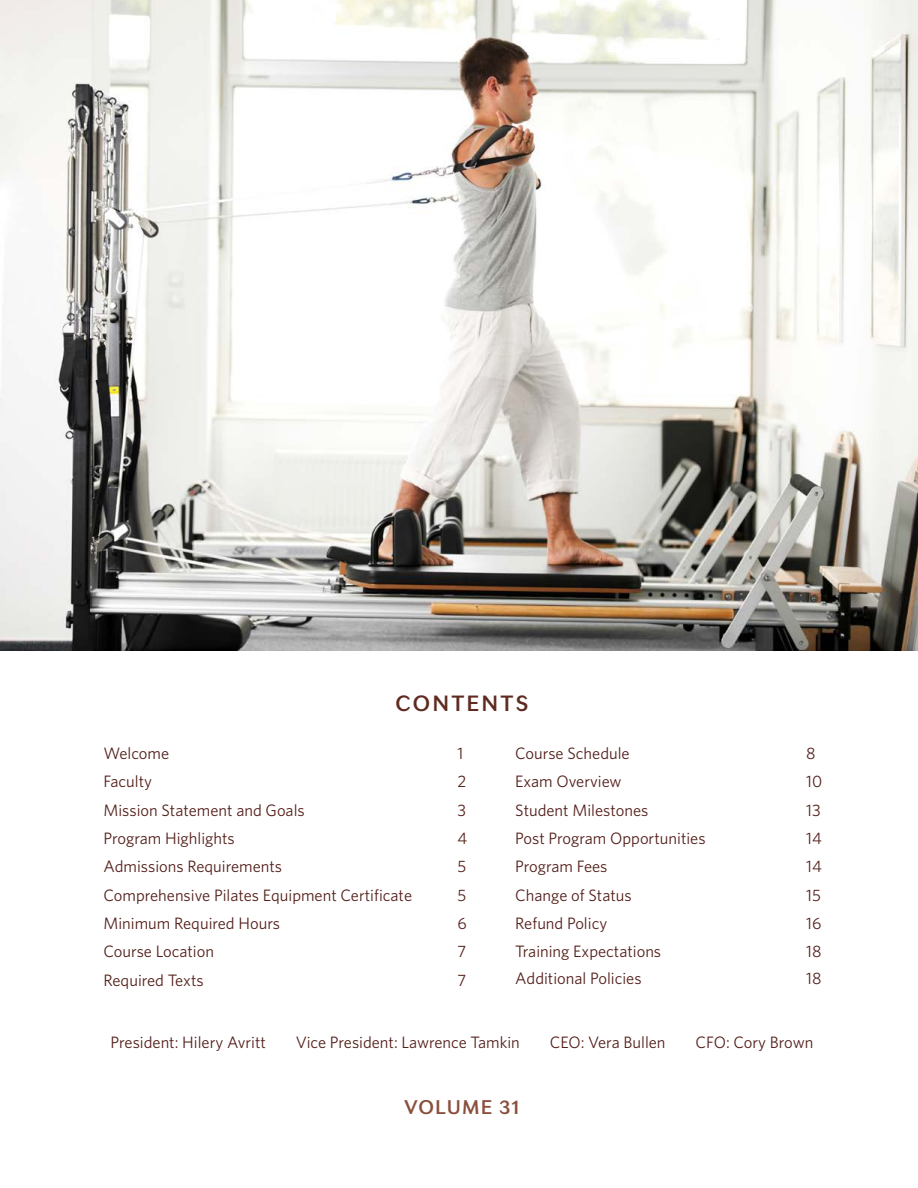
<style>
.page{position:relative;width:918px;height:1188px;background:#fff}
.page>*{position:absolute;margin:0;border:0;box-sizing:border-box;transform-origin:0 0}
.t1{font:600 21.75px "Seconda";letter-spacing:.1em;color:#5f2b21}
.t2{font:600 19.5px "Seconda";letter-spacing:.06em;color:#8a4f3d}
.t3{font:16.5px "Whitney";color:#54201b}
</style>
<div class="page">
<img style="left:0;top:0;width:918px;height:651px">
<h1 class="t1" style="left:396px;top:690px;width:134px">CONTENTS</h1>
<p class="t3" style="left:104px;top:743px;width:67px">Welcome</p>
<p class="t3" style="left:458px;top:743px;width:7px">1</p>
<p class="t3" style="left:104px;top:772px;width:50px">Faculty</p>
<p class="t3" style="left:458px;top:772px;width:10px">2</p>
<p class="t3" style="left:104px;top:800px;width:203px">Mission Statement and Goals</p>
<p class="t3" style="left:458px;top:800px;width:10px">3</p>
<p class="t3" style="left:104px;top:828px;width:133px">Program Highlights</p>
<p class="t3" style="left:458px;top:828px;width:11px">4</p>
<p class="t3" style="left:104px;top:857px;width:180px">Admissions Requirements</p>
<p class="t3" style="left:458px;top:857px;width:10px">5</p>
<p class="t3" style="left:104px;top:885px;width:310px">Comprehensive Pilates Equipment Certificate</p>
<p class="t3" style="left:458px;top:885px;width:10px">5</p>
<p class="t3" style="left:104px;top:913px;width:178px">Minimum Required Hours</p>
<p class="t3" style="left:458px;top:913px;width:11px">6</p>
<p class="t3" style="left:104px;top:942px;width:112px">Course Location</p>
<p class="t3" style="left:458px;top:942px;width:10px">7</p>
<p class="t3" style="left:104px;top:970px;width:102px">Required Texts</p>
<p class="t3" style="left:458px;top:970px;width:10px">7</p>
<p class="t3" style="left:515px;top:743px;width:116px">Course Schedule</p>
<p class="t3" style="left:806px;top:743px;width:11px">8</p>
<p class="t3" style="left:515px;top:772px;width:108px">Exam Overview</p>
<p class="t3" style="left:806px;top:772px;width:18px">10</p>
<p class="t3" style="left:515px;top:800px;width:135px">Student Milestones</p>
<p class="t3" style="left:806px;top:800px;width:16px">13</p>
<p class="t3" style="left:515px;top:828px;width:192px">Post Program Opportunities</p>
<p class="t3" style="left:806px;top:828px;width:17px">14</p>
<p class="t3" style="left:515px;top:857px;width:94px">Program Fees</p>
<p class="t3" style="left:806px;top:857px;width:17px">14</p>
<p class="t3" style="left:515px;top:885px;width:118px">Change of Status</p>
<p class="t3" style="left:806px;top:885px;width:16px">15</p>
<p class="t3" style="left:515px;top:913px;width:94px">Refund Policy</p>
<p class="t3" style="left:806px;top:913px;width:17px">16</p>
<p class="t3" style="left:515px;top:942px;width:147px">Training Expectations</p>
<p class="t3" style="left:806px;top:942px;width:17px">18</p>
<p class="t3" style="left:515px;top:969px;width:128px">Additional Policies</p>
<p class="t3" style="left:806px;top:969px;width:17px">18</p>
<p class="t3" style="left:111px;top:1033px;width:157px">President: Hilery Avritt</p>
<p class="t3" style="left:296px;top:1033px;width:225px">Vice President: Lawrence Tamkin</p>
<p class="t3" style="left:550px;top:1033px;width:117px">CEO: Vera Bullen</p>
<p class="t3" style="left:695px;top:1033px;width:119px">CFO: Cory Brown</p>
<p class="t2" style="left:405px;top:1095px;width:116px">VOLUME 31</p>
</div>
